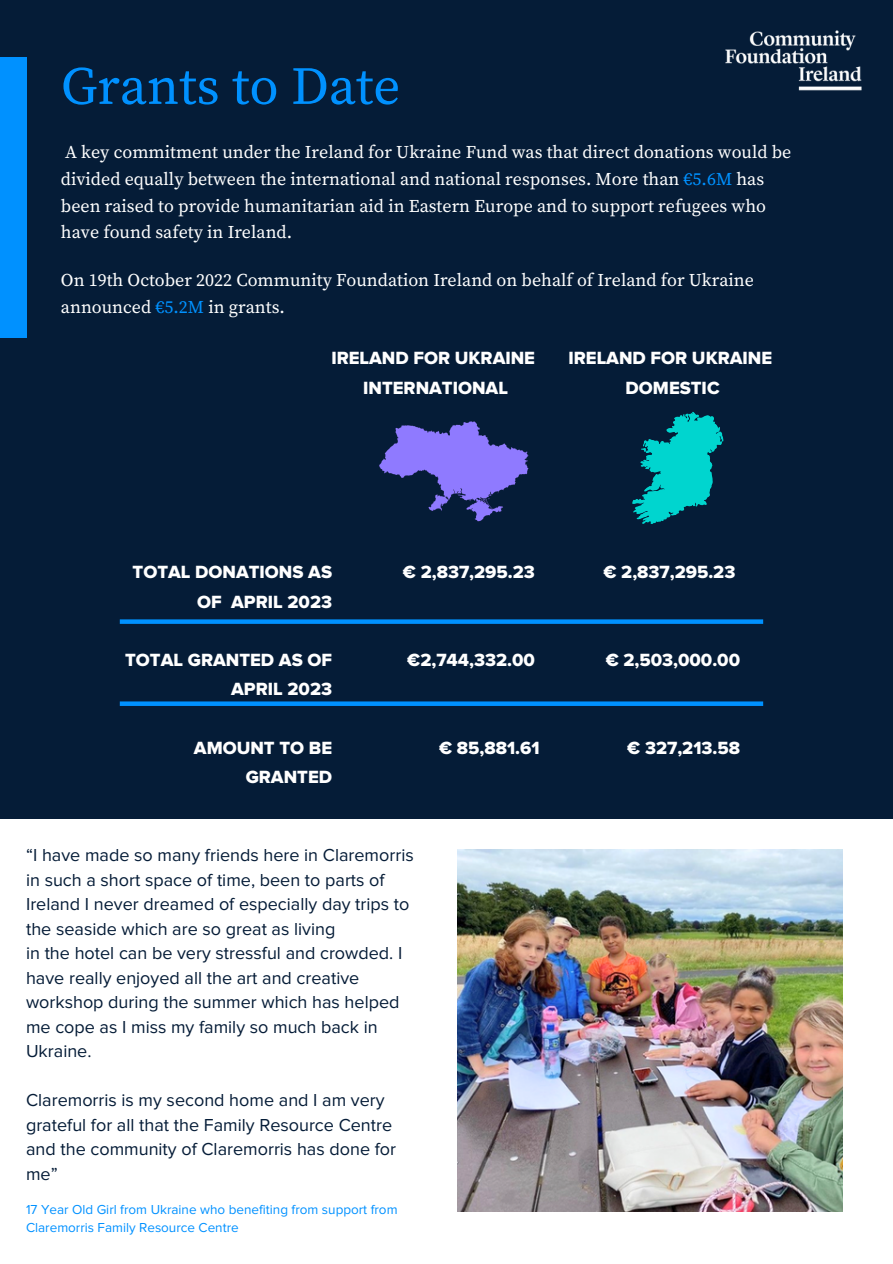
<style>
.page{position:relative;width:893px;height:1264px;background:#fff}
.page>*{position:absolute;margin:0;border:0;box-sizing:border-box;transform-origin:0 0}
.t1{font:53.25px "Source Serif Pro";color:#0091ff}
.t2{font:18.3px/29.2px "Proxima Nova Extrabld";color:#fff;text-align:right}
.t3{font:18px/24.5px "Proxima Nova";color:#051c37}
.t4{font:18px/27px "Source Serif Pro";color:#fff}
.t5{font:13.5px/18.3px "Proxima Nova";color:#0091ff}
.s1{color:#0091ff}
</style>
<div class="page">
<div style="left:0;top:0;width:892px;height:1262px;background:#051c37"></div>
<div style="left:0;top:818px;width:892px;height:444px;background:#fff"></div>
<img style="left:725px;top:30px;width:137px;height:61px">
<div style="left:0;top:58px;width:26px;height:279px;background:#0091ff"></div>
<img style="left:458px;top:849px;width:384px;height:362px">
<svg style="left:632px;top:412px;width:91px;height:112px"></svg>
<svg style="left:379px;top:421px;width:149px;height:100px"></svg>
<div style="left:120px;top:619px;width:643px;height:5px;background:#0091ff"></div>
<div style="left:120px;top:701px;width:643px;height:5px;background:#0091ff"></div>
<h1 class="t1" style="left:61px;top:55px;width:341px">Grants to Date</h1>
<p class="t4" style="left:61px;top:139px;width:732px">A key commitment under the Ireland for Ukraine Fund was that direct donations would be divided equally between the international and national responses. More than <span class="s1">€5.6M</span> has been raised to provide humanitarian aid in Eastern Europe and to support refugees who have found safety in Ireland.</p>
<p class="t4" style="left:61px;top:267px;width:694px">On 19th October 2022 Community Foundation Ireland on behalf of Ireland for Ukraine announced <span class="s1">€5.2M</span> in grants.</p>
<p class="t2" style="left:331px;top:344px;width:205px;text-align:center">IRELAND FOR UKRAINE<br>INTERNATIONAL</p>
<p class="t2" style="left:568px;top:344px;width:205px;text-align:center">IRELAND FOR UKRAINE<br>DOMESTIC</p>
<p class="t2" style="left:133px;top:558px;width:201px">TOTAL DONATIONS AS<br>OF APRIL 2023</p>
<p class="t2" style="left:125px;top:646px;width:208px">TOTAL GRANTED AS OF<br>APRIL 2023</p>
<p class="t2" style="left:194px;top:733px;width:140px">AMOUNT TO BE<br>GRANTED</p>
<p class="t2" style="left:403px;top:558px;width:133px">€ 2,837,295.23</p>
<p class="t2" style="left:407px;top:646px;width:129px">€2,744,332.00</p>
<p class="t2" style="left:439px;top:733px;width:102px">€ 85,881.61</p>
<p class="t3" style="left:26px;top:843px;width:389px">“I have made so many friends here in Claremorris in such a short space of time, been to parts of Ireland I never dreamed of especially day trips to the seaside which are so great as living<br>in the hotel can be very stressful and crowded. I have really enjoyed all the art and creative workshop during the summer which has helped me cope as I miss my family so much back in Ukraine.</p>
<p class="t3" style="left:26px;top:1088px;width:371px">Claremorris is my second home and I am very grateful for all that the Family Resource Centre and the community of Claremorris has done for me”</p>
<p class="t5" style="left:26px;top:1200px;width:373px">17 Year Old Girl from Ukraine who benefiting from support from<br>Claremorris Family Resource Centre</p>
<p class="t2" style="left:603px;top:558px;width:133px">€ 2,837,295.23</p>
<p class="t2" style="left:605px;top:646px;width:136px">€ 2,503,000.00</p>
<p class="t2" style="left:627px;top:733px;width:114px">€ 327,213.58</p>
</div>
